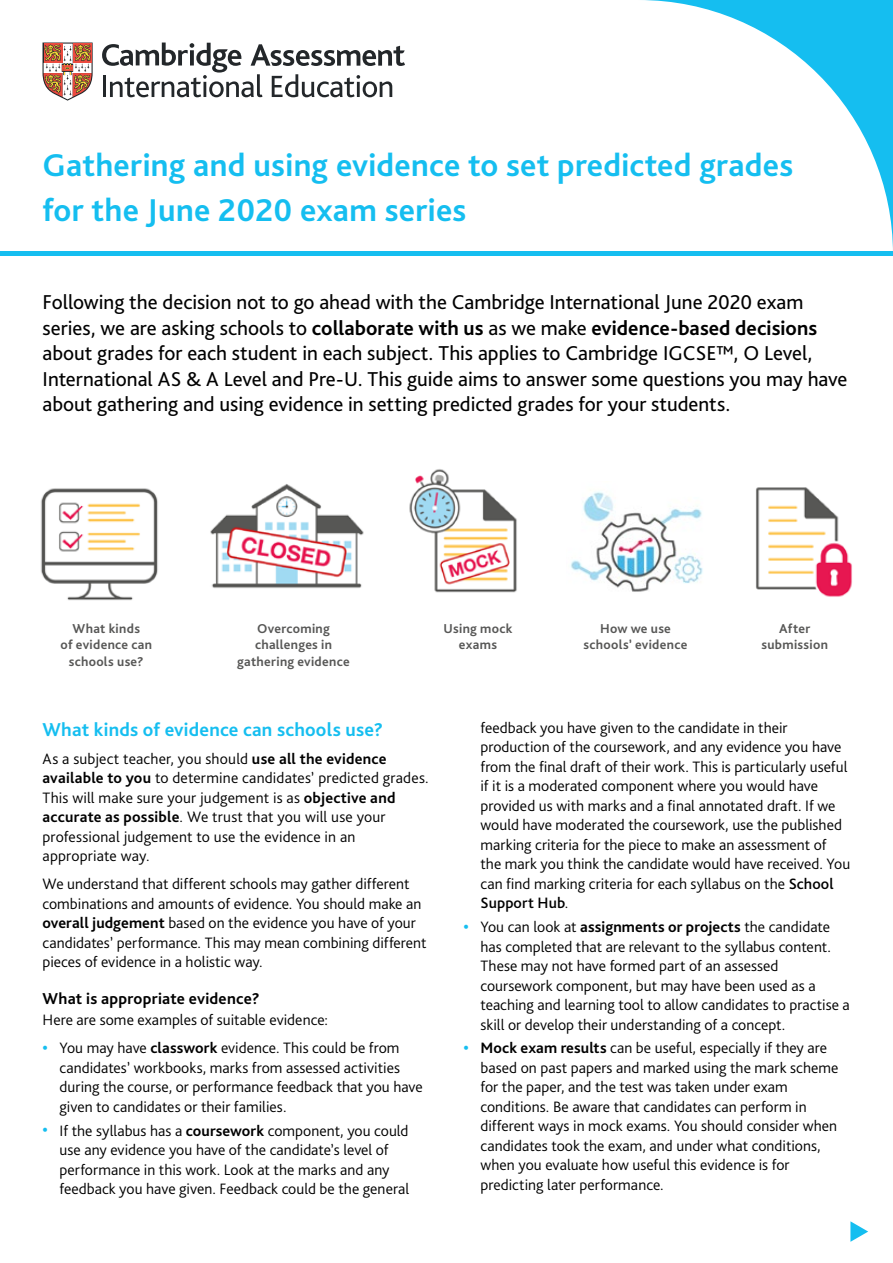
<style>
.page{position:relative;width:893px;height:1263px;background:#fff}
.page>*{position:absolute;margin:0;border:0;box-sizing:border-box;transform-origin:0 0}
.Main_A_heading{font:700 33px/45px "Bliss Pro";letter-spacing:.01em;color:#15bef0}
.CAIE_Introduction{font:21px/25.5px "Bliss Pro";color:#000}
.CAIE_Subheading_1{font:700 19.5px "Bliss Pro";letter-spacing:.01em;color:#15bef0}
.CAIE_Subheading_2{font:700 16.5px "Bliss Pro";letter-spacing:.015em;color:#000}
.CAIE_body_copy{font:300 15.75px/19.5px "Bliss Pro";letter-spacing:.005em;color:#000}
.Main_A_heading-2{font:700 13.5px/16.5px "Bliss Pro";letter-spacing:.025em;color:#575756;text-align:center}
.s1{font-weight:700}
.s2{font-weight:700;font-size:16.5px;color:#15bef0}
.s3{font-weight:500}
</style>
<div class="page">
<hr style="left:0;top:251px;width:893px;height:4px;background:#15bef0">
<svg style="left:102px;top:43px;width:303px;height:54px"></svg>
<svg style="left:43px;top:43px;width:50px;height:58px"></svg>
<svg style="left:644px;top:0;width:249px;height:250px"></svg>
<svg style="left:850px;top:1221px;width:18px;height:21px"></svg>
<img style="left:756px;top:487px;width:96px;height:110px">
<img style="left:41px;top:488px;width:117px;height:113px">
<img style="left:409px;top:469px;width:108px;height:124px">
<img style="left:210px;top:484px;width:154px;height:104px">
<img style="left:570px;top:491px;width:133px;height:101px">
<p class="Main_A_heading" style="left:43px;top:143px;width:752px">Gathering and using evidence to set predicted grades for the June 2020 exam series</p>
<p class="CAIE_Introduction" style="left:43px;top:290px;width:806px">Following the decision not to go ahead with the Cambridge International June 2020 exam series, we are asking schools to <span class="s1">collaborate with us</span> as we make <span class="s1">evidence-based decisions </span>about grades for each student in each subject. This applies to Cambridge IGCSE™, O Level, International AS &amp; A Level and Pre-U. This guide aims to answer some questions you may have about gathering and using evidence in setting predicted grades for your students.</p>
<p class="Main_A_heading-2" style="left:61px;top:620px;width:93px">What kinds<br>of evidence can schools use?</p>
<p class="Main_A_heading-2" style="left:237px;top:620px;width:114px">Overcoming challenges in gathering evidence</p>
<p class="Main_A_heading-2" style="left:443px;top:620px;width:70px">Using mock exams</p>
<p class="Main_A_heading-2" style="left:761px;top:620px;width:68px">After submission</p>
<p class="Main_A_heading-2" style="left:584px;top:620px;width:105px">How we use schools’ evidence</p>
<p class="CAIE_Subheading_1" style="left:43px;top:717px;width:342px">What kinds of evidence can schools use?</p>
<p class="CAIE_body_copy" style="left:43px;top:749px;width:388px">As a subject teacher, you should <span class="s1">use all the evidence available to you</span> to determine candidates’ predicted grades.<br>This will make sure your judgement is as <span class="s1">objective and accurate as possible</span>. We trust that you will use your professional judgement to use the evidence in an appropriate way.</p>
<p class="CAIE_body_copy" style="left:43px;top:874px;width:386px">We understand that different schools may gather different combinations and amounts of evidence. You should make an <span class="s1">overall judgement</span> based on the evidence you have of your candidates’ performance. This may mean combining different pieces of evidence in a holistic way.</p>
<p class="CAIE_Subheading_2" style="left:43px;top:988px;width:219px">What is appropriate evidence?</p>
<p class="CAIE_body_copy" style="left:43px;top:1010px;width:287px">Here are some examples of suitable evidence:</p>
<p class="CAIE_body_copy" style="left:60px;top:1038px;width:365px;text-indent:-17px"><span class="s2">•</span> You may have <span class="s1">classwork</span> evidence. This could be from candidates’ workbooks, marks from assessed activities during the course, or performance feedback that you have given to candidates or their families.</p>
<p class="CAIE_body_copy" style="left:60px;top:1120px;width:351px;text-indent:-17px"><span class="s2">•</span> If the syllabus has a <span class="s1">coursework</span> component, you could use any evidence you have of the candidate’s level of performance in this work. Look at the marks and any feedback you have given. Feedback could be the general</p>
<p class="CAIE_body_copy" style="left:480px;top:718px;width:371px">feedback you have given to the candidate in their production of the coursework, and any evidence you have from the final draft of their work. This is particularly useful if it is a moderated component where you would have provided us with marks and a final annotated draft. If we would have moderated the coursework, use the published marking criteria for the piece to make an assessment of the mark you think the candidate would have received. You can find marking criteria for each syllabus on the <span class="s3">School Support Hub</span>.</p>
<p class="CAIE_body_copy" style="left:480px;top:917px;width:371px;text-indent:-17px"><span class="s2">•</span> You can look at <span class="s1">assignments or projects</span> the candidate has completed that are relevant to the syllabus content.<br>These may not have formed part of an assessed coursework component, but may have been used as a teaching and learning tool to allow candidates to practise a skill or develop their understanding of a concept.</p>
<p class="CAIE_body_copy" style="left:480px;top:1038px;width:359px;text-indent:-17px"><span class="s2">•</span> <span class="s1">Mock exam results</span> can be useful, especially if they are based on past papers and marked using the mark scheme for the paper, and the test was taken under exam conditions. Be aware that candidates can perform in different ways in mock exams. You should consider when candidates took the exam, and under what conditions, when you evaluate how useful this evidence is for predicting later performance.</p>
</div>
